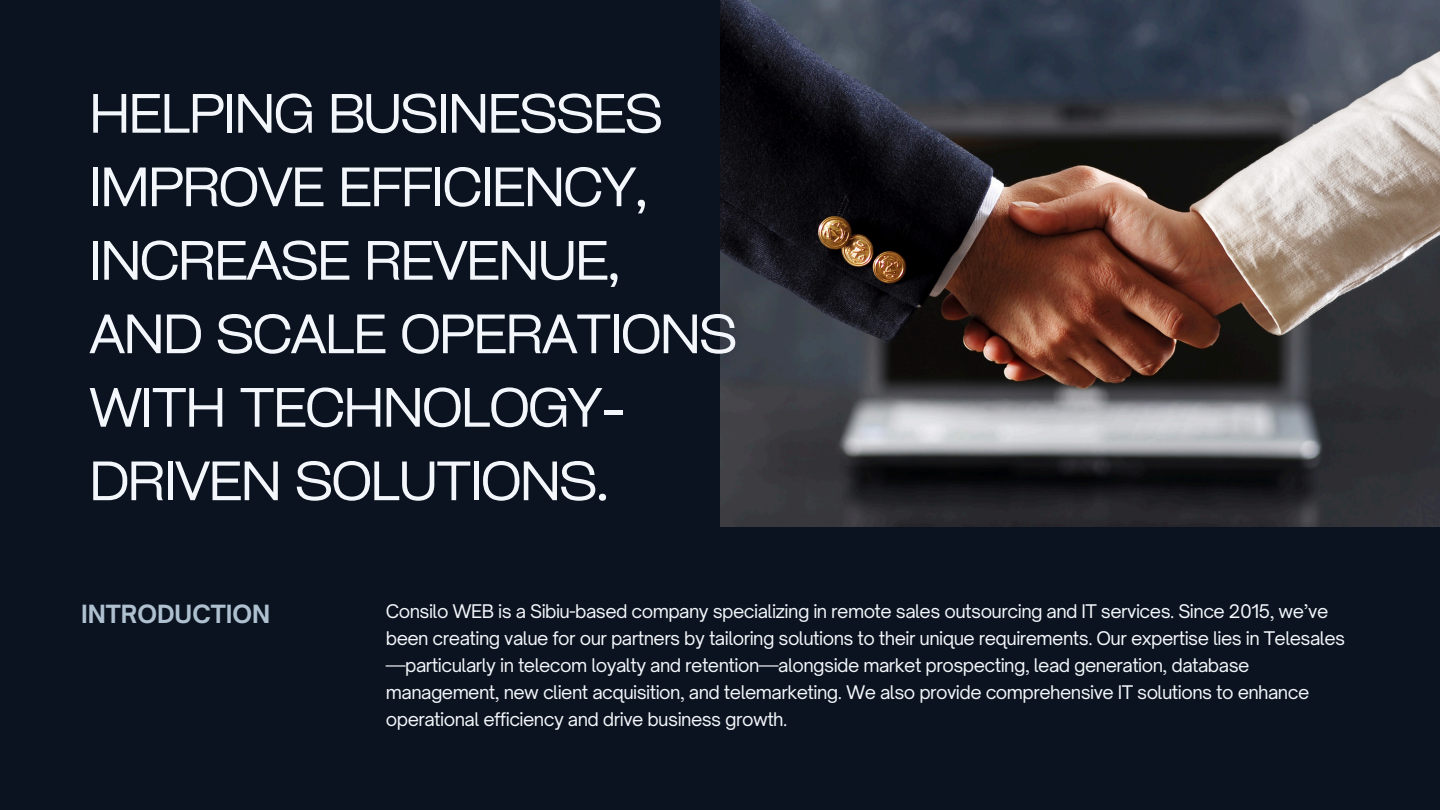
<style>
.page{position:relative;width:1440px;height:810px;background:#0b1320}
.page>*{position:absolute;margin:0;border:0;box-sizing:border-box;transform-origin:0 0}
.t1{font:53px/73.5px "Cy Grotesk Key";letter-spacing:-.05em;color:#f3f6fa}
.t2{font:700 24px "Open Sauce One";color:#afc1d0}
.t3{font:18px/27px "Open Sauce One";letter-spacing:-.03em;color:#f3f6fa}
</style>
<div class="page">
<img style="left:720px;top:0;width:720px;height:526px">
<p class="t1" style="left:89px;top:75px;width:651px">HELPING BUSINESSES<br>IMPROVE EFFICIENCY,<br>INCREASE REVENUE,<br>AND SCALE OPERATIONS<br>WITH TECHNOLOGY-<br>DRIVEN SOLUTIONS.</p>
<h2 class="t2" style="left:81px;top:599px;width:191px">INTRODUCTION</h2>
<h1 class="t3" style="left:386px;top:597px;width:961px">Consilo WEB is a Sibiu-based company specializing in remote sales outsourcing and IT services. Since 2015, we’ve been creating value for our partners by tailoring solutions to their unique requirements. Our expertise lies in Telesales —particularly in telecom loyalty and retention—alongside market prospecting, lead generation, database management, new client acquisition, and telemarketing. We also provide comprehensive IT solutions to enhance operational efficiency and drive business growth.</h1>
</div>
